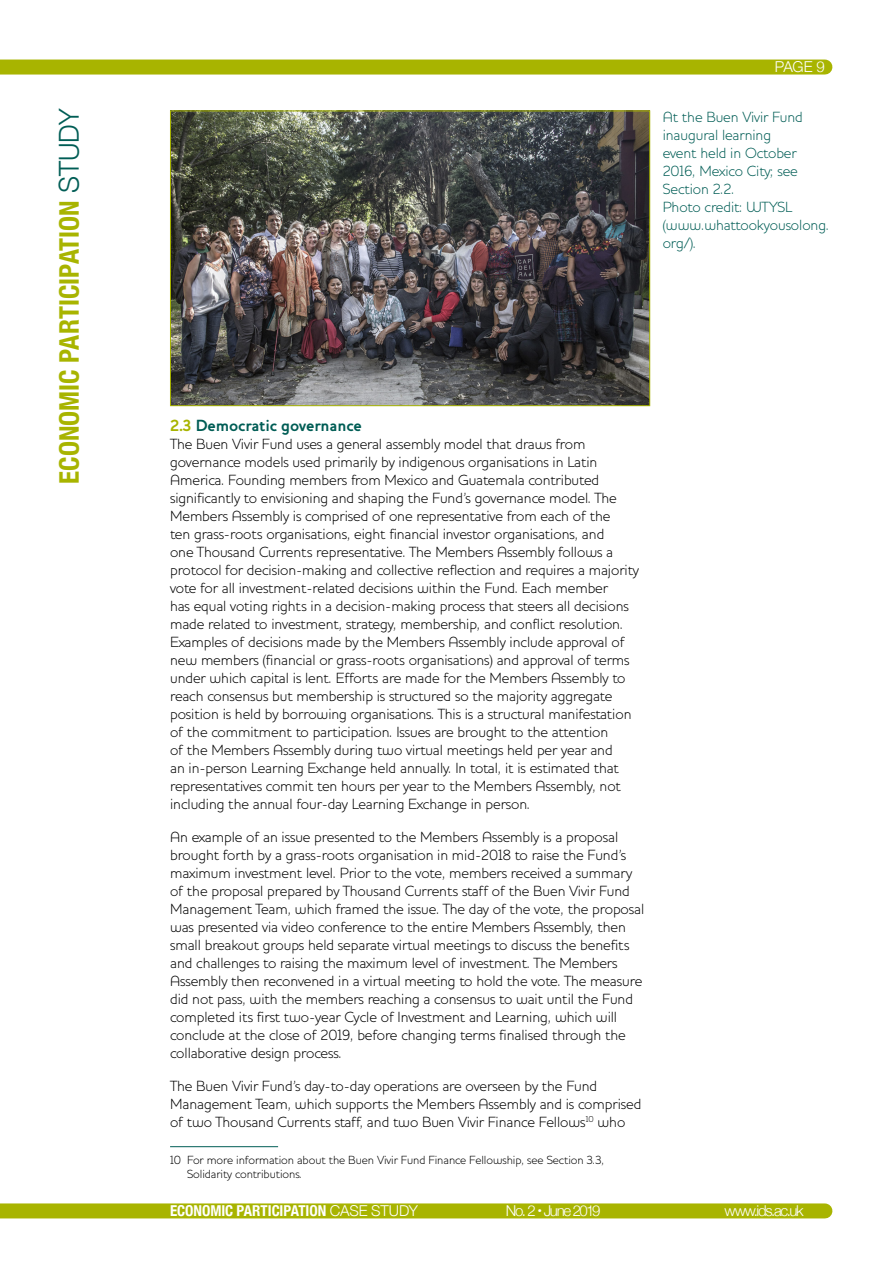
<style>
.page{position:relative;width:893px;height:1263px;background:#fff}
.page>*{position:absolute;margin:0;border:0;box-sizing:border-box;transform-origin:0 0}
.t1{font:700 condensed 27px "Helvetica Neue";color:#a8b400}
.t2{font:700 16.5px "Houschka";letter-spacing:-.005em;color:#005d55}
.t3{font:300 15px/18px "Houschka";letter-spacing:-.005em;color:#000}
.t4{font:300 15px/18px "Houschka";letter-spacing:-.005em;color:#005d55}
.t5{font:300 15px "Helvetica Neue";letter-spacing:-.08em;color:#fff}
.t6{font:700 condensed 15px "Helvetica Neue";letter-spacing:-.005em;color:#fff}
.t7{font:300 12px/13.5px "Houschka";letter-spacing:-.005em;color:#000}
.s1{font-weight:300;font-stretch:normal;font-size:27.6px;color:#005d55}
.s2{color:#a8b400}
.s3{font-weight:300;font-stretch:normal}
</style>
<div class="page">
<div style="left:0;top:1203px;width:825px;height:15px;background:#a8b400"></div>
<div style="left:0;top:60px;width:825px;height:15px;background:#a8b400"></div>
<hr style="left:170px;top:1146px;width:108px;height:1px;background:#005d55">
<img style="left:172px;top:113px;width:476px;height:291px">
<div style="left:170px;top:111px;width:480px;height:295px;border:1px solid #a8b400"></div>
<h1 class="t1" style="left:47px;top:484px;width:377px;rotate:-90deg">ECONOMIC PARTICIPATION <span class="s1">STUDY</span></h1>
<p class="t5" style="left:775px;top:55px;width:52px">PAGE 9</p>
<p class="t4" style="left:663px;top:108px;width:168px">At the Buen Vivir Fund inaugural learning<br>event held in October<br>2016, Mexico City; see<br>Section 2.2.<br>Photo credit: WTYSL (www.whattookyousolong. org/).</p>
<p class="t2" style="left:170px;top:416px;width:193px"><span class="s2">2.3</span> Democratic governance</p>
<p class="t3" style="left:170px;top:435px;width:470px">The Buen Vivir Fund uses a general assembly model that draws from governance models used primarily by indigenous organisations in Latin America. Founding members from Mexico and Guatemala contributed significantly to envisioning and shaping the Fund’s governance model. The Members Assembly is comprised of one representative from each of the<br>ten grass-roots organisations, eight financial investor organisations, and<br>one Thousand Currents representative. The Members Assembly follows a protocol for decision-making and collective reflection and requires a majority vote for all investment-related decisions within the Fund. Each member<br>has equal voting rights in a decision-making process that steers all decisions made related to investment, strategy, membership, and conflict resolution.<br>Examples of decisions made by the Members Assembly include approval of new members (financial or grass-roots organisations) and approval of terms under which capital is lent. Efforts are made for the Members Assembly to reach consensus but membership is structured so the majority aggregate position is held by borrowing organisations. This is a structural manifestation of the commitment to participation. Issues are brought to the attention<br>of the Members Assembly during two virtual meetings held per year and<br>an in-person Learning Exchange held annually. In total, it is estimated that representatives commit ten hours per year to the Members Assembly, not including the annual four-day Learning Exchange in person.</p>
<p class="t3" style="left:170px;top:828px;width:476px">An example of an issue presented to the Members Assembly is a proposal brought forth by a grass-roots organisation in mid-2018 to raise the Fund’s maximum investment level. Prior to the vote, members received a summary of the proposal prepared by Thousand Currents staff of the Buen Vivir Fund Management Team, which framed the issue. The day of the vote, the proposal was presented via video conference to the entire Members Assembly, then small breakout groups held separate virtual meetings to discuss the benefits and challenges to raising the maximum level of investment. The Members Assembly then reconvened in a virtual meeting to hold the vote. The measure did not pass, with the members reaching a consensus to wait until the Fund completed its first two-year Cycle of Investment and Learning, which will conclude at the close of 2019, before changing terms finalised through the collaborative design process.</p>
<p class="t3" style="left:170px;top:1077px;width:473px">The Buen Vivir Fund’s day-to-day operations are overseen by the Fund<br>Management Team, which supports the Members Assembly and is comprised of two Thousand Currents staff, and two Buen Vivir Finance Fellows<sup>10</sup> who</p>
<p class="t7" style="left:187px;top:1153px;width:419px;text-indent:-17px">10 For more information about the Buen Vivir Fund Finance Fellowship, see Section 3.3,<br>Solidarity contributions.</p>
<p class="t6" style="left:170px;top:1198px;width:249px">ECONOMIC PARTICIPATION <span class="s3">CASE STUDY</span></p>
<p class="t5" style="left:506px;top:1199px;width:96px">No. 2 June 2019</p>
<p class="t5" style="left:724px;top:1199px;width:81px">www.ids.ac.uk</p>
</div>
